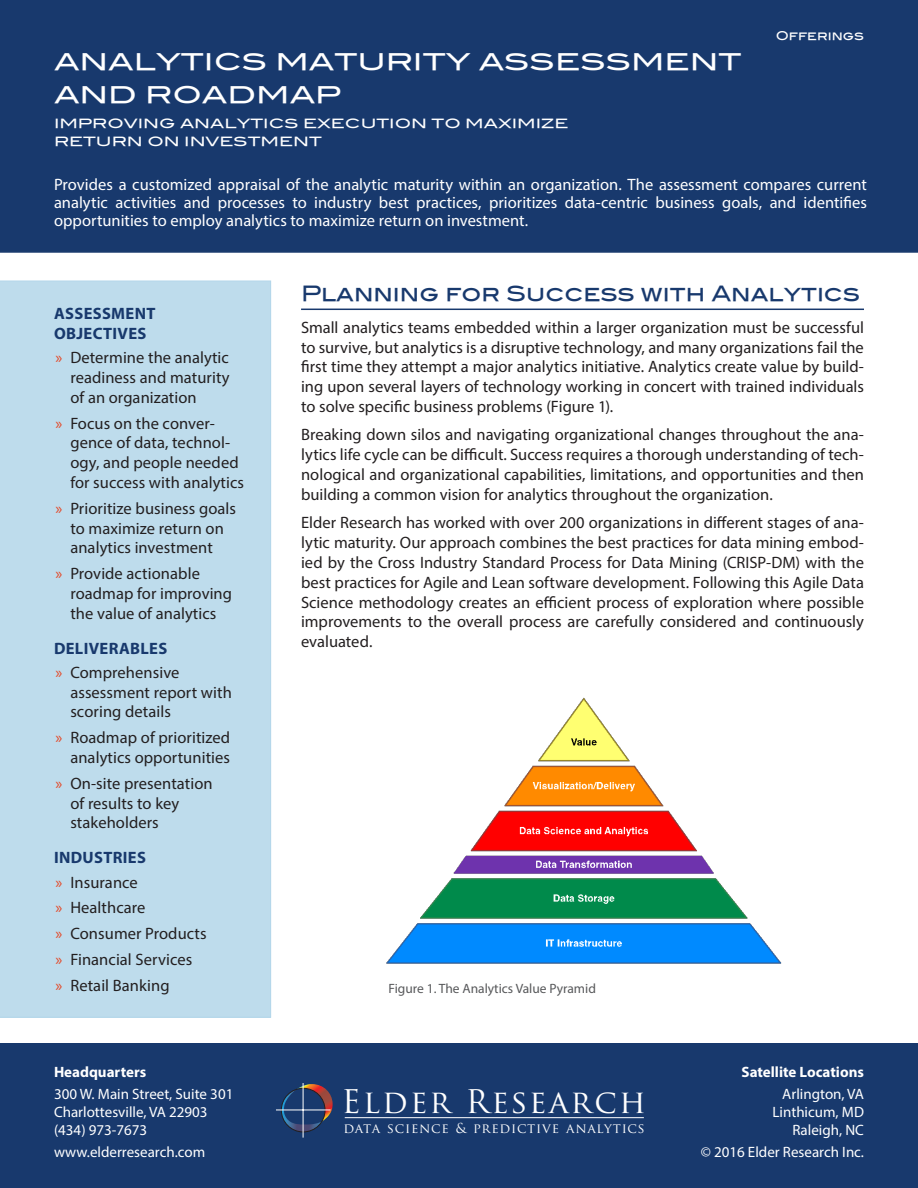
<style>
.page{position:relative;width:918px;height:1188px;background:#fff}
.page>*{position:absolute;margin:0;border:0;box-sizing:border-box;transform-origin:0 0}
.t1{font:31.8px "Trajan Pro";letter-spacing:.065em;color:#fff}
.t2{font:22.95px/32.4px "Blair Md ITCTT Medium";color:#fff;scale:1.18 1}
.Heading_1{font:21px "Blair Md ITCTT Medium";color:#18396d}
.Body_Text{font:16.5px/19.8px "Myriad Pro";letter-spacing:.005em;color:#231f20;text-align:justify}
.Body_Text-2{font:16.5px/18px "Myriad Pro";color:#fff;text-align:justify}
.Sidebar_Heading_2{font:700 16.5px/19.8px "Myriad Pro";letter-spacing:.02em;color:#18396d}
.t3{font:15px/18px "Myriad Pro";color:#fff}
.t4{font:700 15px "Myriad Pro";color:#fff}
.t5{font:13.5px "Myriad Pro";color:#57585a}
.t6{font:13.5px "Trajan Pro";letter-spacing:.06em;color:#fff}
.t7{font:12.75px/18px "Blair Md ITCTT Medium";color:#fff;scale:1.18 1}
.t8{font:12px "Blair Md ITCTT Medium";color:#fff}
.s1{color:#e44726}
</style>
<div class="page">
<div style="left:0;top:0;width:918px;height:253px;background:#18396d"></div>
<div style="left:0;top:1043px;width:918px;height:145px;background:#18396d"></div>
<svg style="left:281px;top:1084px;width:52px;height:48px"></svg>
<div style="left:281px;top:1088px;width:44px;height:44px;border:1px solid #221e1f;border-radius:50%"></div>
<hr style="left:303px;top:1083px;width:1px;height:55px;background:#fff">
<hr style="left:276px;top:1110px;width:55px;height:1px;background:#fff">
<hr style="left:345px;top:1117px;width:299px;height:1px;background:#fff">
<hr style="left:301px;top:309px;width:563px;height:1px;background:#18396d">
<div style="left:0;top:281px;width:271px;height:736px;background:#bedcec"></div>
<div style="left:54px;top:307px;width:191px;height:684px;background:#bedcec"></div>
<img style="left:386px;top:697px;width:396px;height:267px">
<h2 class="t2" style="left:54px;top:44px;width:584px">ANALYTICS MATURITY ASSESSMENT<br>AND ROADMAP</h2>
<p class="t7" style="left:54px;top:113px;width:438px">IMPROVING ANALYTICS EXECUTION TO MAXIMIZE<br>RETURN ON INVESTMENT</p>
<p class="t8" style="left:776px;top:26px;width:90px">Offerings</p>
<p class="Body_Text-2" style="left:54px;top:175px;width:815px">Provides a customized appraisal of the analytic maturity within an organization. The assessment compares current analytic activities and processes to industry best practices, prioritizes data-centric business goals, and identifies opportunities to employ analytics to maximize return on investment.</p>
<p class="Heading_1" style="left:301px;top:276px;width:560px">Planning for Success with Analytics</p>
<p class="Body_Text" style="left:301px;top:317px;width:564px">Small analytics teams embedded within a larger organization must be successful to survive, but analytics is a disruptive technology, and many organizations fail the first time they attempt a major analytics initiative. Analytics create value by build&shy;ing upon several layers of technology working in concert with trained individuals to solve specific business problems (Figure 1).</p>
<p class="Body_Text" style="left:301px;top:425px;width:564px">Breaking down silos and navigating organizational changes throughout the ana&shy;lytics life cycle can be difficult. Success requires a thorough understanding of tech&shy;nological and organizational capabilities, limitations, and opportunities and then building a common vision for analytics throughout the organization.</p>
<p class="Body_Text" style="left:301px;top:513px;width:564px">Elder Research has worked with over 200 organizations in different stages of ana&shy;lytic maturity. Our approach combines the best practices for data mining embod&shy;ied by the Cross Industry Standard Process for Data Mining (CRISP-DM) with the best practices for Agile and Lean software development. Following this Agile Data Science methodology creates an efficient process of exploration where possible improvements to the overall process are carefully considered and continuously evaluated.</p>
<p class="Sidebar_Heading_2" style="left:54px;top:303px;width:103px">ASSESSMENT<br>OBJECTIVES</p>
<p class="Body_Text" style="left:70px;top:348px;width:161px;text-indent:-15px"><span class="s1">»</span> Determine the analytic readiness and maturity of an organization</p>
<p class="Body_Text" style="left:70px;top:413px;width:175px;text-align:left;text-indent:-15px"><span class="s1">»</span> Focus on the conver&shy;gence of data, technol&shy;ogy, and people needed for success with analytics</p>
<p class="Body_Text" style="left:55px;top:498px;width:182px;text-align:center"><span class="s1">»</span> Prioritize business goals to maximize return on analytics investment</p>
<p class="Body_Text" style="left:70px;top:564px;width:163px;text-align:left;text-indent:-15px"><span class="s1">»</span> Provide actionable roadmap for improving the value of analytics</p>
<p class="Sidebar_Heading_2" style="left:54px;top:638px;width:115px">DELIVERABLES</p>
<p class="Body_Text" style="left:70px;top:662px;width:163px;text-align:left;text-indent:-15px"><span class="s1">»</span> Comprehensive assessment report with scoring details</p>
<p class="Body_Text" style="left:55px;top:728px;width:176px;text-align:right"><span class="s1">»</span> Roadmap of prioritized analytics opportunities</p>
<p class="Body_Text" style="left:70px;top:773px;width:144px;text-align:left;text-indent:-15px"><span class="s1">»</span> On-site presentation of results to key stakeholders</p>
<p class="Sidebar_Heading_2" style="left:54px;top:847px;width:93px">INDUSTRIES</p>
<p class="Body_Text" style="left:55px;top:872px;width:84px"><span class="s1">»</span> Insurance</p>
<p class="Body_Text" style="left:55px;top:898px;width:92px"><span class="s1">»</span> Healthcare</p>
<p class="Body_Text" style="left:55px;top:924px;width:153px"><span class="s1">»</span> Consumer Products</p>
<p class="Body_Text" style="left:55px;top:949px;width:138px"><span class="s1">»</span> Financial Services</p>
<p class="Body_Text" style="left:55px;top:975px;width:116px"><span class="s1">»</span> Retail Banking</p>
<p class="t5" style="left:389px;top:980px;width:209px">Figure 1. The Analytics Value Pyramid</p>
<p class="t4" style="left:54px;top:1062px;width:94px">Headquarters</p>
<p class="t3" style="left:54px;top:1085px;width:181px">300 W. Main Street, Suite 301<br>Charlottesville, VA 22903 (434) 973-7673</p>
<p class="t3" style="left:54px;top:1143px;width:153px">www.elderresearch.com</p>
<h1 class="t1" style="left:342px;top:1081px;width:306px">Elder Research</h1>
<p class="t6" style="left:343px;top:1119px;width:303px">data science &amp; predictive analytics</p>
<p class="t4" style="left:741px;top:1062px;width:124px">Satellite Locations</p>
<p class="t3" style="left:773px;top:1085px;width:93px;text-align:right">Arlington, VA<br>Linthicum, MD<br>Raleigh, NC</p>
<p class="t3" style="left:701px;top:1143px;width:165px">© 2016 Elder Research Inc.</p>
</div>
